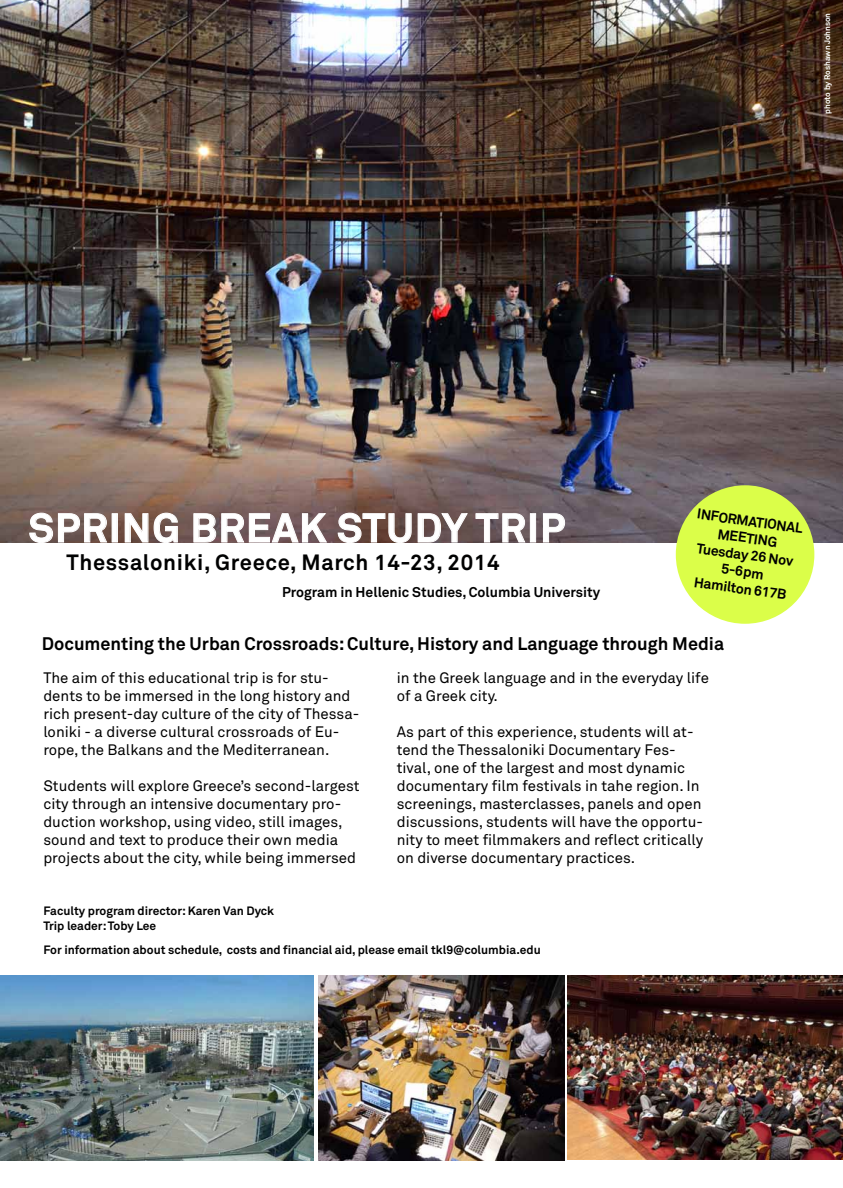
<style>
.page{position:relative;width:843px;height:1188px;background:#fff}
.page>*{position:absolute;margin:0;border:0;box-sizing:border-box;transform-origin:0 0}
.t1{font:700 40px "Akkurat";letter-spacing:.03em;color:#fff}
.t2{font:700 21.9px "Akkurat";letter-spacing:.03em;color:#000101}
.t3{font:700 18px "Akkurat";color:#000}
.t4{font:15px/18px "Akkurat";color:#000}
.t5{font:700 14px/17px "Akkurat";color:#000;text-align:center}
.t6{font:700 12px/15px "Akkurat";color:#000}
.t7{font:700 8px "Akkurat";color:#fff}
</style>
<div class="page">
<img style="left:0;top:976px;width:313px;height:184px">
<img style="left:318px;top:976px;width:246px;height:184px">
<img style="left:0;top:0;width:842px;height:542px">
<svg style="left:29px;top:512px;width:79px;height:31px;background:#897671"></svg>
<div style="left:112px;top:513px;width:6px;height:30px;border:1px solid #fff"></div>
<svg style="left:124px;top:512px;width:54px;height:31px;background:#8b736a"></svg>
<svg style="left:193px;top:513px;width:134px;height:30px;background:#8a7678"></svg>
<svg style="left:337px;top:512px;width:131px;height:31px;background:#7d6763"></svg>
<svg style="left:475px;top:513px;width:51px;height:30px;background:#817274"></svg>
<div style="left:529px;top:513px;width:7px;height:30px;border:1px solid #fff"></div>
<svg style="left:542px;top:513px;width:23px;height:30px"></svg>
<div style="left:675px;top:485px;width:139px;height:139px;background:#dbfe49;border-radius:50%"></div>
<img style="left:567px;top:976px;width:275px;height:184px">
<p class="t7" style="left:822px;top:114px;width:102px;rotate:-90deg">photo by Roshawn Johnson</p>
<p class="t5" style="left:698px;top:505px;width:108px;rotate:8deg">INFORMATIONAL<br>MEETING<br>Tuesday 26 Nov<br>5-6pm<br>Hamilton 617B</p>
<h1 class="t1" style="left:29px;top:503px;width:538px">SPRING BREAK STUDY TRIP</h1>
<h2 class="t2" style="left:66px;top:548px;width:434px">Thessaloniki, Greece, March 14-23, 2014</h2>
<p class="t5" style="left:282px;top:584px;width:319px">Program in Hellenic Studies, Columbia University</p>
<p class="t3" style="left:42px;top:632px;width:683px">Documenting the Urban Crossroads:Culture, History and Language through Media</p>
<p class="t4" style="left:43px;top:670px;width:317px">The aim of this educational trip is for stu&shy;dents to be immersed in the long history and rich present-day culture of the city of Thessa&shy;loniki - a diverse cultural crossroads of Eu&shy;rope, the Balkans and the Mediterranean.</p>
<p class="t4" style="left:43px;top:778px;width:318px">Students will explore Greece’s second-largest city through an intensive documentary pro&shy;duction workshop, using video, still images, sound and text to produce their own media projects about the city, while being immersed</p>
<p class="t4" style="left:396px;top:670px;width:313px">in the Greek language and in the everyday life of a Greek city.</p>
<p class="t4" style="left:396px;top:724px;width:308px">As part of this experience, students will at&shy;tend the Thessaloniki Documentary Fes&shy;tival, one of the largest and most dynamic documentary film festivals in tahe region. In screenings, masterclasses, panels and open discussions, students will have the opportu&shy;nity to meet filmmakers and reflect critically on diverse documentary practices.</p>
<p class="t6" style="left:43px;top:903px;width:232px">Faculty program director: Karen Van Dyck<br>Trip leader: Toby Lee</p>
<p class="t6" style="left:43px;top:943px;width:499px">For information about schedule, costs and financial aid, please email tkl9@columbia.edu</p>
</div>
